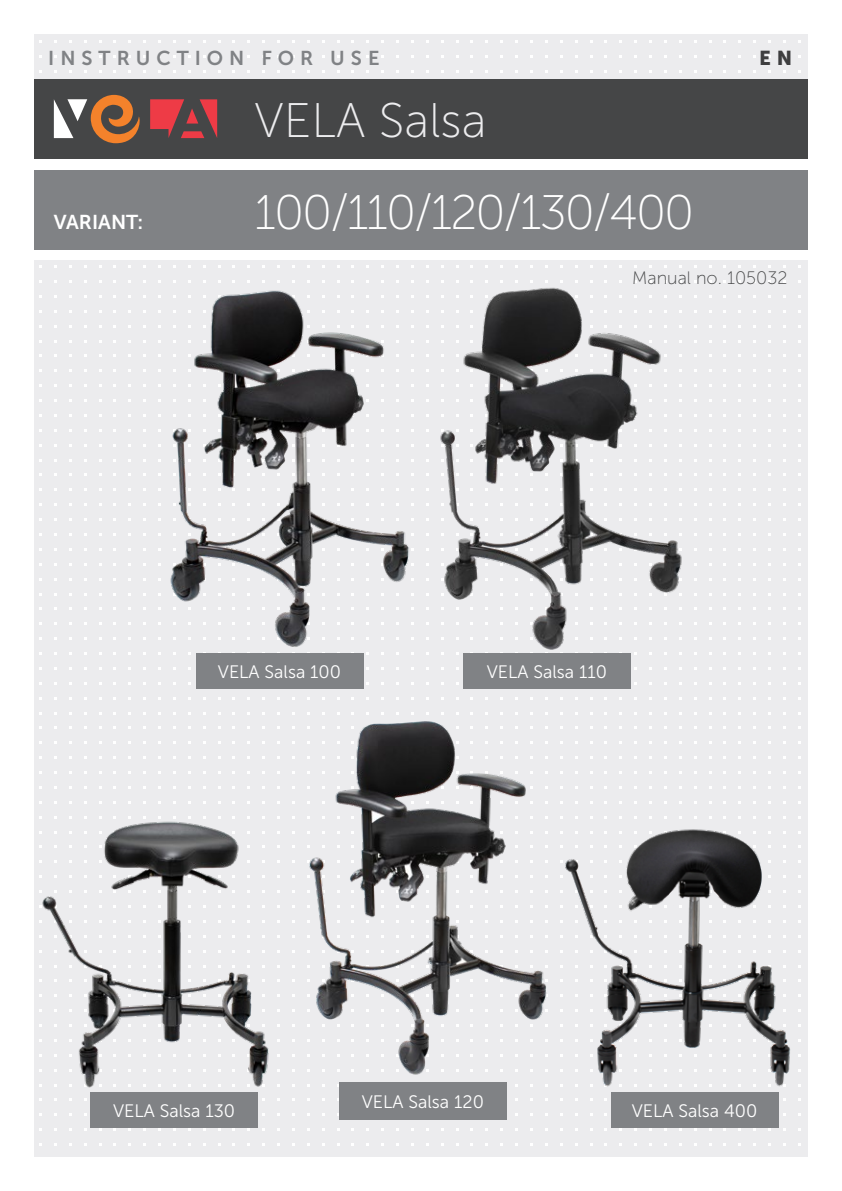
<style>
.page{position:relative;width:842px;height:1191px;background:#fff}
.page>*{position:absolute;margin:0;border:0;box-sizing:border-box;transform-origin:0 0}
.Variant_nummer{font:48.4px "Museo Sans 100";letter-spacing:-.04em;color:#fff}
.Tilteloverskrift{font:48.4px "Museo Sans 100";color:#ececee}
.BRUGERMANUAL{font:20px "Museo Sans 700";letter-spacing:.3em;color:#808285}
.VARIANT{font:20px "Museo Sans 700";color:#fff}
.Landekode{font:20px "Museo Sans 900";color:#3e3e3f}
.Variantnavn_v_foto{font:18px "Museo Sans 300";color:#fff}
.t1{font:18px "Museo Sans 100";color:#454647}
</style>
<div class="page">
<div style="left:34px;top:261px;width:774px;height:896px;background:#ececee"></div>
<div style="left:34px;top:34px;width:774px;height:45px;background:#ececee"></div>
<div style="left:34px;top:79px;width:774px;height:80px;background:#454647"></div>
<svg style="left:73px;top:99px;width:14px;height:22px"></svg>
<svg style="left:186px;top:108px;width:12px;height:16px"></svg>
<svg style="left:200px;top:99px;width:17px;height:39px"></svg>
<svg style="left:184px;top:131px;width:20px;height:7px"></svg>
<svg style="left:54px;top:99px;width:19px;height:39px"></svg>
<svg style="left:150px;top:99px;width:34px;height:39px"></svg>
<svg style="left:90px;top:95px;width:50px;height:48px"></svg>
<div style="left:34px;top:170px;width:774px;height:79px;background:#808285"></div>
<img style="left:560px;top:801px;width:241px;height:293px">
<img style="left:40px;top:816px;width:229px;height:287px">
<img style="left:170px;top:265px;width:244px;height:401px">
<div style="left:196px;top:653px;width:167px;height:36px;background:#808285"></div>
<div style="left:463px;top:653px;width:167px;height:36px;background:#808285"></div>
<div style="left:91px;top:1092px;width:167px;height:35px;background:#808285"></div>
<div style="left:611px;top:1092px;width:167px;height:35px;background:#808285"></div>
<img style="left:307px;top:713px;width:240px;height:371px">
<div style="left:339px;top:1082px;width:167px;height:37px;background:#808285"></div>
<img style="left:440px;top:281px;width:242px;height:372px">
<p class="BRUGERMANUAL" style="left:48px;top:46px;width:333px">INSTRUCTION FOR USE</p>
<p class="Landekode" style="left:759px;top:46px;width:35px">E N</p>
<p class="VARIANT" style="left:54px;top:211px;width:91px">VARIANT:</p>
<p class="Tilteloverskrift" style="left:255px;top:95px;width:234px">VELA Salsa</p>
<p class="Variant_nummer" style="left:255px;top:186px;width:441px">100/110/120/130/400</p>
<p class="t1" style="left:632px;top:268px;width:157px">Manual no. 105032</p>
<p class="Variantnavn_v_foto" style="left:218px;top:662px;width:125px">VELA Salsa 100</p>
<p class="Variantnavn_v_foto" style="left:487px;top:662px;width:122px">VELA Salsa 110</p>
<p class="Variantnavn_v_foto" style="left:362px;top:1091px;width:124px">VELA Salsa 120</p>
<p class="Variantnavn_v_foto" style="left:113px;top:1100px;width:124px">VELA Salsa 130</p>
<p class="Variantnavn_v_foto" style="left:632px;top:1100px;width:127px">VELA Salsa 400</p>
</div>
